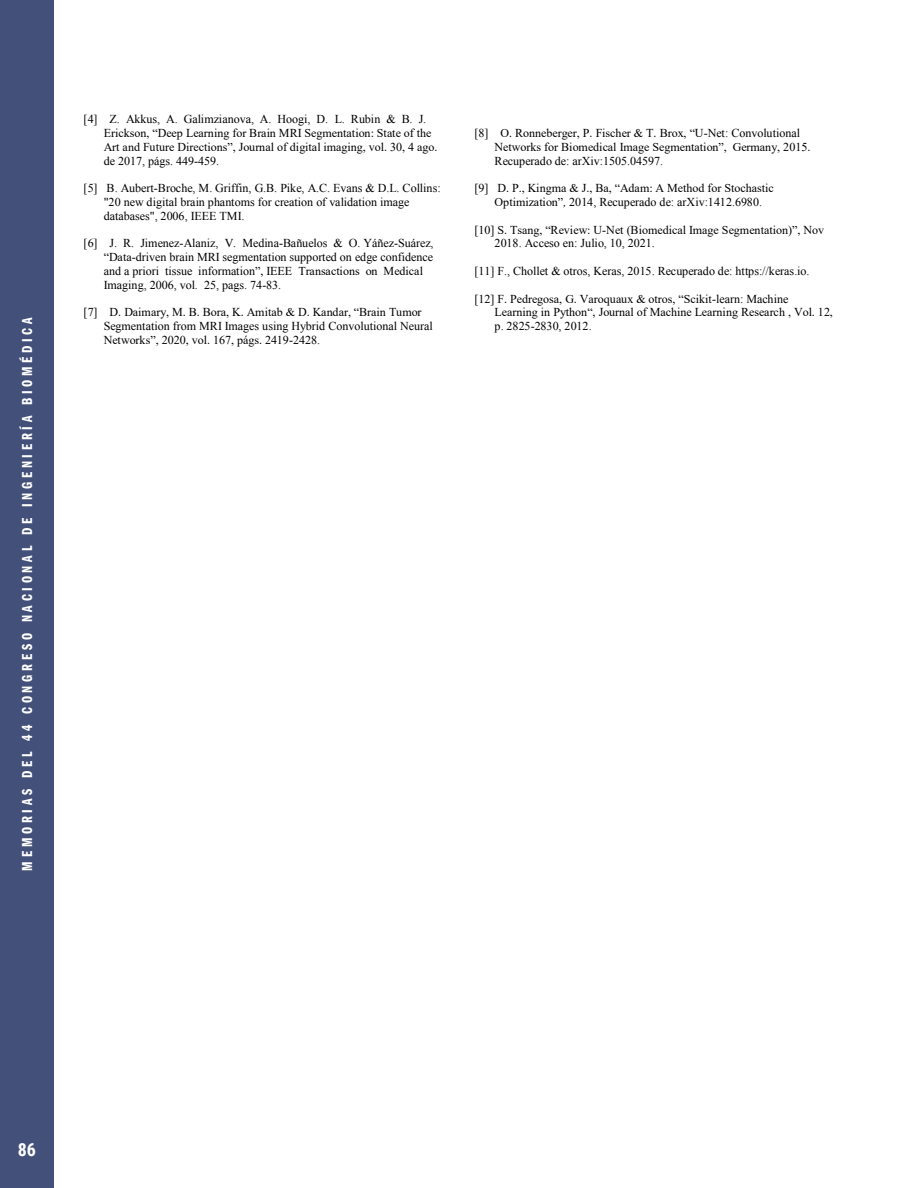
<style>
.page{position:relative;width:918px;height:1188px;background:#fff}
.page>*{position:absolute;margin:0;border:0;box-sizing:border-box;transform-origin:0 0}
.t1{font:700 18px "Roboto Condensed";color:#fff}
.t2{font:15px "ITC Franklin Gothic Std Dm Cp";letter-spacing:.25em;color:#fff}
.t3{font:12px/13.8px "Times New Roman";letter-spacing:-.005em;color:#000}
.t4{font:12px/13.6px "Times New Roman";color:#000}
.s1{font-style:inherit}
.s2{font-style:italic}
</style>
<div class="page">
<div style="left:0;top:0;width:54px;height:1188px;background:#43517a"></div>
<p class="t2" style="left:19px;top:871px;width:555px;rotate:-90deg">MEMORIAS DEL 44 CONGRESO NACIONAL DE INGENIERÍA BIOMÉDICA</p>
<p class="t3" style="left:84px;top:112px;width:344px">[4] Z. Akkus, A. Galimzianova, A. Hoogi, D. L. Rubin &amp; B. J.</p>
<p class="t4" style="left:104px;top:126px;width:335px">Erickson, “Deep Learning for Brain MRI Segmentation: State of the<br>Art and Future Directions”, Journal of digital imaging, vol. 30, 4 ago.</p>
<p class="t3" style="left:104px;top:154px;width:117px">de 2017, págs. 449-459.</p>
<p class="t3" style="left:104px;top:181px;width:338px;text-indent:-20px">[5] B. Aubert-Broche, M. Griffin, G.B. Pike, A.C. Evans &amp; D.L. Collins: "20 new digital brain phantoms for creation of validation image databases", 2006, IEEE TMI.</p>
<p class="t3" style="left:104px;top:237px;width:331px;text-indent:-20px">[6] J. R. Jimenez-Alaniz, V. Medina-Bañuelos &amp; O. Yáñez-Suárez, <span class="s1">“Data</span>-driven brain MRI segmentation supported on edge confidence and a priori tissue information<span class="s1">”, IEEE Transactions on Medical </span>Imaging, 2006, vol. 25, pags. 74-83.</p>
<p class="t4" style="left:84px;top:306px;width:340px">[7] D. Daimary, M. B. Bora, K. Amitab &amp; D. Kandar, “Brain Tumor</p>
<p class="t3" style="left:104px;top:319px;width:331px">Segmentation from MRI Images using Hybrid Convolutional Neural<br><span class="s1">Networks”, 2020, vol. 167, págs. 2419</span>-2428.</p>
<p class="t4" style="left:495px;top:126px;width:317px;text-indent:-20px"><span class="s1">[8]</span> O. Ronneberger, P. Fischer &amp; T. Brox, “U<span class="s1">-Net: Convolutional<br></span>Networks for Biomedical Image Segmentation”, Germany, 2015.</p>
<p class="t3" style="left:495px;top:154px;width:170px">Recuperado de: arXiv:1505.04597.</p>
<p class="t4" style="left:495px;top:181px;width:281px;text-indent:-20px">[9] D. P., Kingma &amp; J., Ba, “Adam: A Method for Stochastic<br>Optimization”<span class="s2">,</span> <span class="s1">2014, Recuperado de: arXiv:1412.6980.</span></p>
<p class="t4" style="left:495px;top:223px;width:331px;text-indent:-20px">[10] S. Tsang, “Review: U<span class="s1">-</span>Net (Biomedical Image Segmentation)”, Nov<br><span class="s1">2018. Acceso en: Julio, 10, 2021.</span></p>
<p class="t3" style="left:474px;top:264px;width:337px">[11] F., Chollet &amp; otros, Keras, 2015. Recuperado de: https://keras.io.</p>
<p class="t4" style="left:495px;top:292px;width:340px;text-indent:-20px">[12] F. Pedregosa, G. Varoquaux &amp; otros, “Scikit<span class="s1">-learn: Machine<br></span>Learning in Python“, Journal of Machine Learning Research , Vol. 12,</p>
<p class="t3" style="left:495px;top:319px;width:99px">p. 2825-2830, 2012.</p>
<h1 class="t1" style="left:18px;top:1139px;width:20px">86</h1>
</div>
